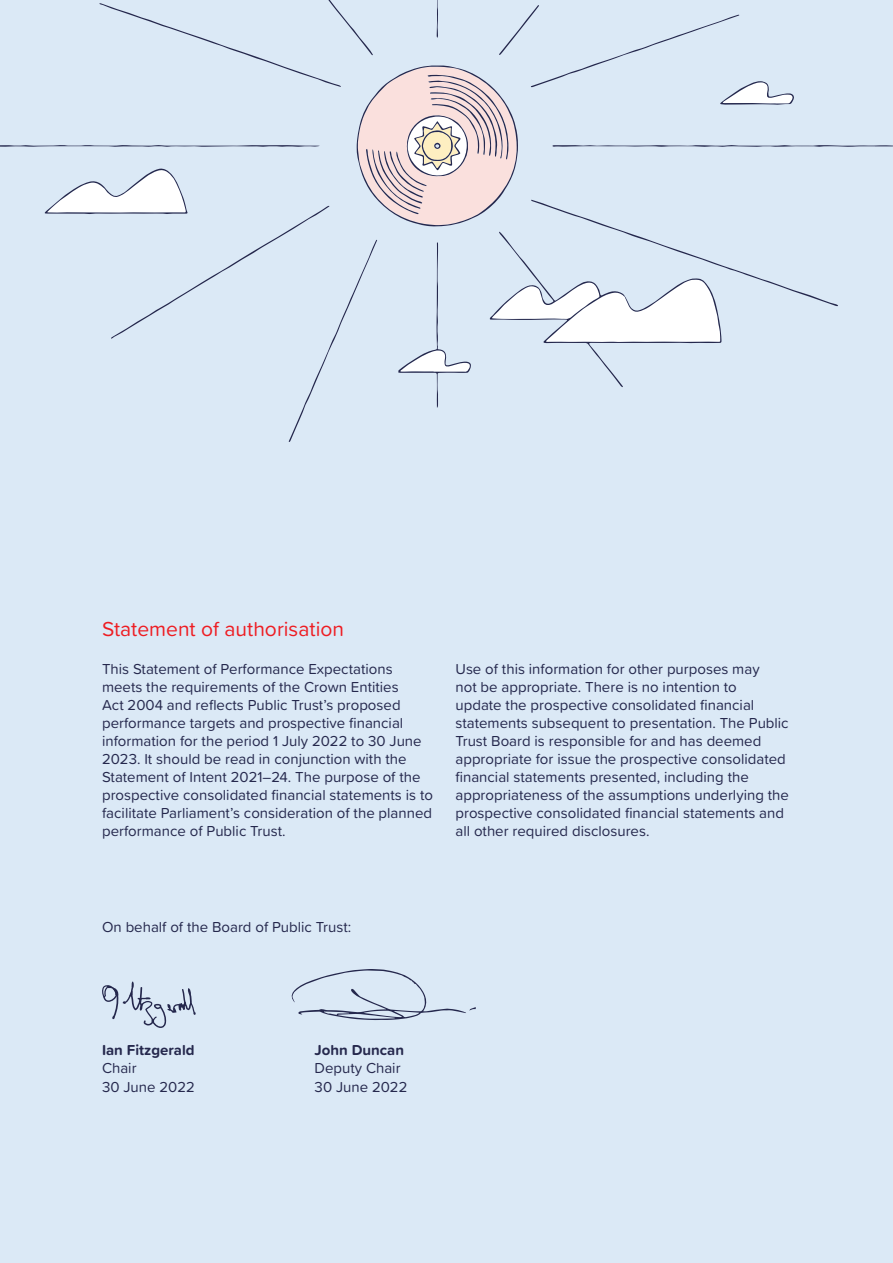
<style>
.page{position:relative;width:893px;height:1263px;background:#dbe9f6}
.page>*{position:absolute;margin:0;border:0;box-sizing:border-box;transform-origin:0 0}
.t1{font:21px "Proxima Soft";color:#ee1d23}
.t2{font:15px/18px "Proxima Soft";color:#25284d}
.t3{font:700 15px "Proxima Soft";color:#25284d}
</style>
<div class="page">
<svg style="left:102px;top:981px;width:94px;height:47px"></svg>
<svg style="left:0;top:0;width:893px;height:442px"></svg>
<svg style="left:291px;top:969px;width:185px;height:51px"></svg>
<h1 class="t1" style="left:102px;top:613px;width:243px">Statement of authorisation</h1>
<p class="t2" style="left:102px;top:659px;width:332px">This Statement of Performance Expectations meets the requirements of the Crown Entities<br>Act 2004 and reflects Public Trust’s proposed performance targets and prospective financial information for the period 1 July 2022 to 30 June 2023. It should be read in conjunction with the Statement of Intent 2021–24. The purpose of the prospective consolidated financial statements is to facilitate Parliament’s consideration of the planned performance of Public Trust.</p>
<p class="t2" style="left:455px;top:659px;width:335px">Use of this information for other purposes may<br>not be appropriate. There is no intention to<br>update the prospective consolidated financial statements subsequent to presentation. The Public Trust Board is responsible for and has deemed appropriate for issue the prospective consolidated financial statements presented, including the appropriateness of the assumptions underlying the prospective consolidated financial statements and all other required disclosures.</p>
<p class="t2" style="left:102px;top:917px;width:251px">On behalf of the Board of Public Trust:</p>
<p class="t3" style="left:102px;top:1038px;width:94px">Ian Fitzgerald</p>
<p class="t3" style="left:315px;top:1038px;width:91px">John Duncan</p>
<p class="t2" style="left:102px;top:1058px;width:36px">Chair</p>
<p class="t2" style="left:315px;top:1058px;width:88px">Deputy Chair</p>
<p class="t2" style="left:102px;top:1077px;width:94px">30 June 2022</p>
<p class="t2" style="left:315px;top:1077px;width:94px">30 June 2022</p>
</div>
